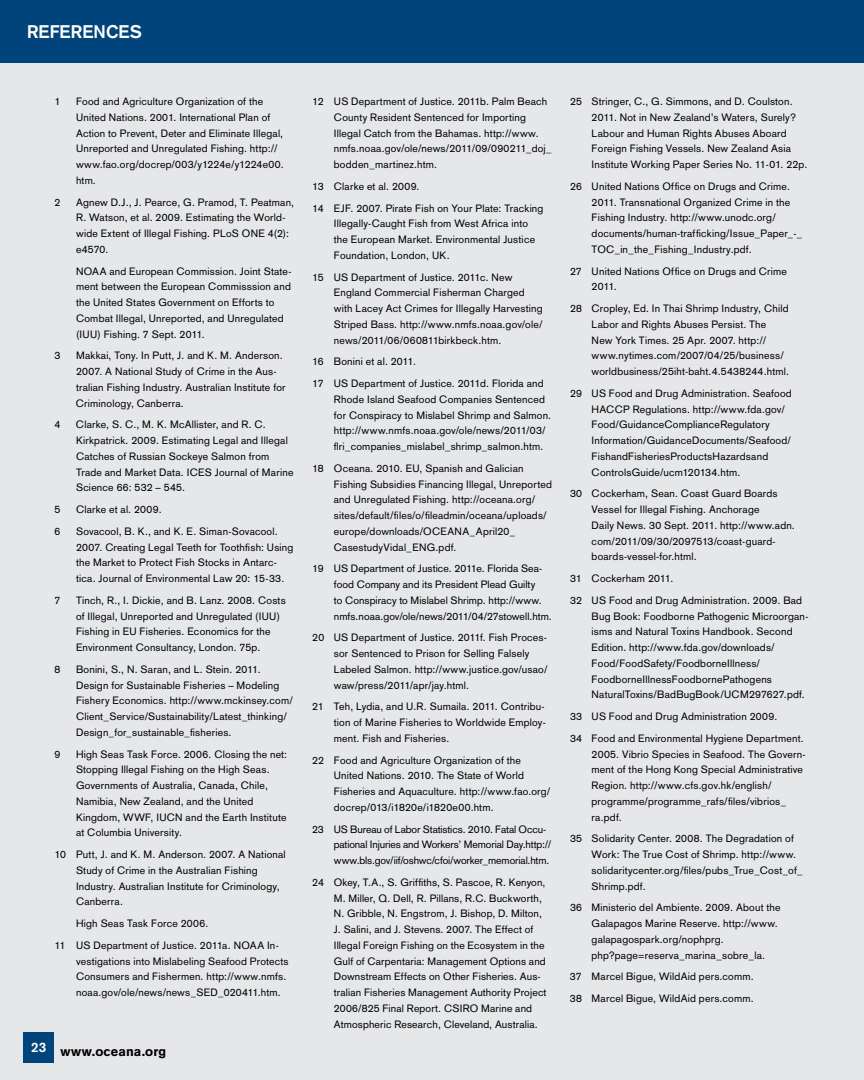
<style>
.page{position:relative;width:864px;height:1080px;background:#e6e7e8}
.page>*{position:absolute;margin:0;border:0;box-sizing:border-box;transform-origin:0 0}
.t1{font:700 18px "Akzidenz Grotesk";letter-spacing:.01em;color:#fff}
.t2{font:900 12.75px "Akzidenz Grotesk";letter-spacing:.01em;color:#000}
.t3{font:10.5px/15.8px "Akzidenz Grotesk";letter-spacing:.02em;color:#000}
.t4{font:10.5px/15.8px "Akzidenz Grotesk";letter-spacing:-.01em;color:#000}
</style>
<div class="page">
<div style="left:0;top:0;width:864px;height:62px;background:#00447c"></div>
<div style="left:24px;top:1032px;width:30px;height:30px;background:#00447c"></div>
<h1 class="t1" style="left:27px;top:21px;width:104px">REFERENCES</h1>
<p class="t3" style="left:76px;top:94px;width:209px;text-indent:-22px">1 Food and Agriculture Organization of the United Nations. 2001. I nternational Plan of Action to Prevent, Deter and Eliminate I llegal, Unreported and Unregulated Fishing. http:// www.fao.org/docrep/003/y1224e/y1224e00. htm.</p>
<p class="t3" style="left:76px;top:194px;width:220px;text-indent:-22px">2 Agnew D.J., J. Pearce, G. Pramod, T. Peatman,<br>R. Watson, et al. 2009. Estimating the World&shy;wide Extent of I llegal Fishing. PLoS ONE</p>
<p class="t3" style="left:268px;top:226px;width:23px">4(2):</p>
<p class="t3" style="left:76px;top:241px;width:34px">e4570.</p>
<p class="t3" style="left:54px;top:263px;width:12px">NOAA</p>
<p class="t3" style="left:76px;top:263px;width:217px;text-indent:33px">and European Commission. Joint State&shy;ment between the European Commisssion and the United States Government on Efforts to Combat I llegal, Unreported, and Unregulated<br>(I UU) Fishing. 7 Sept. 2011.</p>
<p class="t3" style="left:54px;top:348px;width:7px">3</p>
<p class="t3" style="left:76px;top:348px;width:211px">Makkai, Tony. I n Putt, J. and K. M. Anderson.<br>2007. A National Study of Crime in the Aus&shy;tralian Fishing I ndustry. Australian I nstitute for Criminology, Canberra.</p>
<p class="t3" style="left:54px;top:417px;width:7px">4</p>
<p class="t3" style="left:76px;top:417px;width:219px">Clarke, S. C., M. K. McAllister, and R. C.<br>Kirkpatrick. 2009. Estimating Legal and I llegal Catches of Russian Sockeye Salmon from Trade and Market Data. I CES Journal of Marine Science 66: 532 – 545.</p>
<p class="t3" style="left:54px;top:502px;width:7px">5</p>
<p class="t3" style="left:76px;top:502px;width:87px">Clarke et al. 2009.</p>
<p class="t3" style="left:54px;top:523px;width:7px">6</p>
<p class="t3" style="left:76px;top:523px;width:219px">Sovacool, B. K., and K. E. Siman-Sovacool.<br>2007. Creating Legal Teeth for Toothfish: Using the Market to Protect Fish Stocks in Antarc&shy;tica. Journal of Environmental Law 20: 15-33.</p>
<p class="t3" style="left:76px;top:592px;width:211px;text-indent:-22px">7 Tinch, R., I . Dickie, and B. Lanz. 2008. Costs of I llegal, Unreported and Unregulated (I UU)<br>Fishing in EU Fisheries. Economics for the Environment Consultancy, London. 75p.</p>
<p class="t3" style="left:54px;top:661px;width:7px">8</p>
<p class="t3" style="left:76px;top:661px;width:218px">Bonini, S., N. Saran, and L. Stein. 2011.<br>Design for Sustainable Fisheries – Modeling Fishery Economics. http://www.mckinsey.com/ Client_Service/Sustainability/Latest_thinking/ Design_for_sustainable_fisheries.</p>
<p class="t3" style="left:76px;top:746px;width:213px;text-indent:-22px">9 H igh Seas Task Force. 2006. Closing the net:<br>Stopping I llegal Fishing on the High Seas.<br>Governments of Australia, Canada, Chile, Namibia, New Zealand, and the United Kingdom, WWF</p>
<p class="t3" style="left:76px;top:809px;width:212px;text-indent:75px">, I UCN and the Earth I nstitute at Columbia University.</p>
<p class="t3" style="left:76px;top:847px;width:211px;text-indent:-22px">10 Putt, J. and K. M. Anderson. 2007. A National Study of Crime in the Australian Fishing<br>I ndustry. Australian I nstitute for Criminology, Canberra.</p>
<p class="t3" style="left:54px;top:916px;width:16px">H</p>
<p class="t3" style="left:54px;top:913px;width:188px;line-height:21.8px;text-align:center">igh Seas Task Force 2006.<br>11 US Department of Justice. 2011a. NOAA</p>
<p class="t3" style="left:76px;top:937px;width:214px;text-indent:191px">In&shy;vestigations into Mislabeling Seafood Protects Consumers and Fishermen. http://www.nmfs. noaa.gov/ole/news/news_SED_020411.htm.</p>
<p class="t2" style="left:31px;top:1044px;width:137px"><sup>23</sup> www.oceana.org</p>
<p class="t3" style="left:334px;top:94px;width:219px;text-indent:-22px">12 US Department of Justice. 2011b. Palm Beach County Resident Sentenced for I mporting<br>I llegal Catch from the Bahamas. http://www. nmfs.noaa.gov/ole/news/2011/09/090211_doj_ bodden_martinez.htm.</p>
<p class="t3" style="left:312px;top:175px;width:233px;line-height:21.8px">13 Clarke et al. 2009.<br>14 EJF. 2007. Pirate Fish on Your Plate: Tracking</p>
<p class="t3" style="left:334px;top:216px;width:203px">I llegally-Caught Fish from West Africa into the European Market. Environmental Justice<br>Foundation, London, UK.</p>
<p class="t3" style="left:334px;top:269px;width:210px;text-indent:-22px">15 US Department of Justice. 2011c. New England Commercial Fisherman Charged with Lacey Act Crimes for I llegally Harvesting Striped Bass. http://www.nmfs.noaa.gov/ole/ news/2011/06/060811birkbeck.htm.</p>
<p class="t3" style="left:312px;top:351px;width:233px;line-height:21.8px">16 Bonini et al. 2011.<br>17 US Department of Justice. 2011d. Florida and</p>
<p class="t3" style="left:334px;top:391px;width:219px">Rhode I sland Seafood Companies Sentenced for Conspiracy to Mislabel Shrimp and Salmon. http://www.nmfs.noaa.gov/ole/news/2011/03/ flri_companies_mislabel_shrimp_salmon.htm.</p>
<p class="t3" style="left:334px;top:460px;width:220px;text-indent:-22px">18 Oceana. 2010. EU, Spanish and Galician Fishing Subsidies Financing I llegal, Unreported and Unregulated Fishing. http://oceana.org/ sites/default/files/o/fileadmin/oceana/uploads/ europe/downloads/OCEANA</p>
<p class="t3" style="left:470px;top:523px;width:47px">_April20_</p>
<p class="t3" style="left:334px;top:539px;width:87px">CasestudyVidal_ENG</p>
<p class="t3" style="left:312px;top:536px;width:231px;line-height:21.8px;text-indent:123px">.pdf.<br>19 US Department of Justice. 2011e. Florida Sea-</p>
<p class="t3" style="left:334px;top:577px;width:220px">food Company and its President Plead Guilty<br>to Conspiracy to Mislabel Shrimp. http://www. nmfs.noaa.gov/ole/news/2011/04/27stowell.htm.</p>
<p class="t3" style="left:334px;top:630px;width:215px;text-indent:-22px">20 US Department of Justice. 2011f. Fish Proces&shy;sor Sentenced to Prison for Selling Falsely Labeled Salmon. http://www.justice.gov/usao/ waw/press/2011/apr/jay.html.</p>
<p class="t3" style="left:334px;top:699px;width:213px;text-align:justify;text-indent:-22px">21 Teh, Lydia, and U.R. Sumaila. 2011. Contribu&shy;tion of Marine Fisheries to Worldwide Employ&shy;ment. Fish and Fisheries.</p>
<p class="t3" style="left:334px;top:752px;width:218px;text-indent:-22px">22 Food and Agriculture Organization of the United Nations. 2010. The State of World Fisheries and Aquaculture. http://www.fao.org/ docrep/013/i1820e/i1820e00.htm.</p>
<p class="t4" style="left:334px;top:821px;width:219px;text-indent:-22px">23 US Bureau of Labor Statistics. 2010. Fatal Occu&shy;pational I njuries and Workers’ Memorial Day.http:// www.bls.gov/iif/oshwc/cfoi/worker_memorial.htm.</p>
<p class="t3" style="left:334px;top:874px;width:214px;text-indent:-22px">24 O key, T.A., S. Griffiths, S. Pascoe, R. Kenyon, M. Miller, Q. Dell, R. Pillans, R.C. Buckworth, N. Gribble, N. Engstrom, J. Bishop, D. Milton, J. Salini, and J. Stevens. 2007. The Effect of<br>I llegal Foreign Fishing on the Ecosystem in the Gulf of Carpentaria: Management Options and Downstream Effects on Other Fisheries. Aus&shy;tralian Fisheries Management Authority Project 2006/825 Final Report. CSIRO</p>
<p class="t3" style="left:334px;top:1000px;width:205px;text-indent:147px">Marine and<br>Atmospheric Research, Cleveland, Australia.</p>
<p class="t3" style="left:592px;top:94px;width:217px;text-indent:-22px">25 Stringer, C., G. Simmons, and D. Coulston.<br>2011. Not in New Zealand’s Waters, Surely?<br>Labour and Human Rights Abuses Aboard Foreign Fishing Vessels. New Zealand Asia<br>I nstitute Working Paper Series No. 11-01. 22p.</p>
<p class="t3" style="left:592px;top:178px;width:212px;text-indent:-22px">26 United Nations Office on Drugs and Crime.<br>2011. Transnational Organized Crime in the Fishing I ndustry. http://www.unodc.org/ documents/human-trafficking/I ssue_Paper_-_ TOC_in_the_Fishing_I ndustry.pdf.</p>
<p class="t3" style="left:592px;top:263px;width:197px;text-indent:-22px">27 United Nations Office on Drugs and Crime<br>2011.</p>
<p class="t3" style="left:592px;top:301px;width:199px;text-indent:-22px">28 Cropley, Ed. I n Thai Shrimp I ndustry, Child Labor and Rights Abuses Persist. The New York Times. 25 Apr. 2007. http:// www.nytimes.com/2007/04/25/business/ worldbusiness/25iht-baht.4.5438244.html.</p>
<p class="t3" style="left:592px;top:385px;width:202px;text-indent:-22px">29 US Food and Drug Administration. Seafood HACCP Regulations. http://www.fda.gov/ Food/GuidanceComplianceRegulatory<br>I nformation/GuidanceDocuments/Seafood/ FishandFisheriesProductsHazardsand ControlsGuide/ucm120134.htm.</p>
<p class="t3" style="left:592px;top:486px;width:205px;text-indent:-22px">30 Cockerham, Sean. Coast Guard Boards Vessel for I llegal Fishing. Anchorage<br>Daily N ews. 30 Sept. 2011. http://www.adn. com/2011/09/30/2097513/coast-guard&shy;boards-vessel-for.html.</p>
<p class="t3" style="left:570px;top:568px;width:234px;line-height:21.8px">31 Cockerham 2011.<br>32 US Food and Drug Administration. 2009. Bad</p>
<p class="t3" style="left:592px;top:608px;width:218px">Bug Book: Foodborne Pathogenic Microorgan&shy;isms and Natural Toxins Handbook. Second Edition. http://www.fda.gov/downloads/ Food/FoodSafety/FoodborneI llness/ FoodborneI llnessFoodbornePathogens NaturalToxins/BadBugBook/UCM297627.pdf.</p>
<p class="t3" style="left:570px;top:706px;width:235px;line-height:21.8px">33 US Food and Drug Administration 2009.<br>34 Food and Environmental Hygiene Department.</p>
<p class="t3" style="left:592px;top:746px;width:215px">2005. Vibrio Species in Seafood. The Govern&shy;ment of the Hong Kong Special Administrative Region. http://www.cfs.gov.hk/english/ programme/programme_rafs/files/vibrios_ ra.pdf.</p>
<p class="t3" style="left:592px;top:831px;width:212px;text-indent:-22px">35 Solidarity Center. 2008. The Degradation of Work: The True Cost of Shrimp. http://www. solidaritycenter.org/files/pubs_True_Cost_of_ Shrimp.pdf.</p>
<p class="t3" style="left:592px;top:900px;width:191px;text-indent:-22px">36 Ministerio del Ambiente. 2009. About the Galapagos Marine Reserve. http://www. galapagospark.org/nophprg. php?page=reserva_marina_sobre_la.</p>
<p class="t3" style="left:570px;top:966px;width:185px;line-height:21.8px">37 Marcel Bigue, WildAid pers.comm.<br>38 Marcel Bigue, WildAid pers.comm.</p>
</div>
